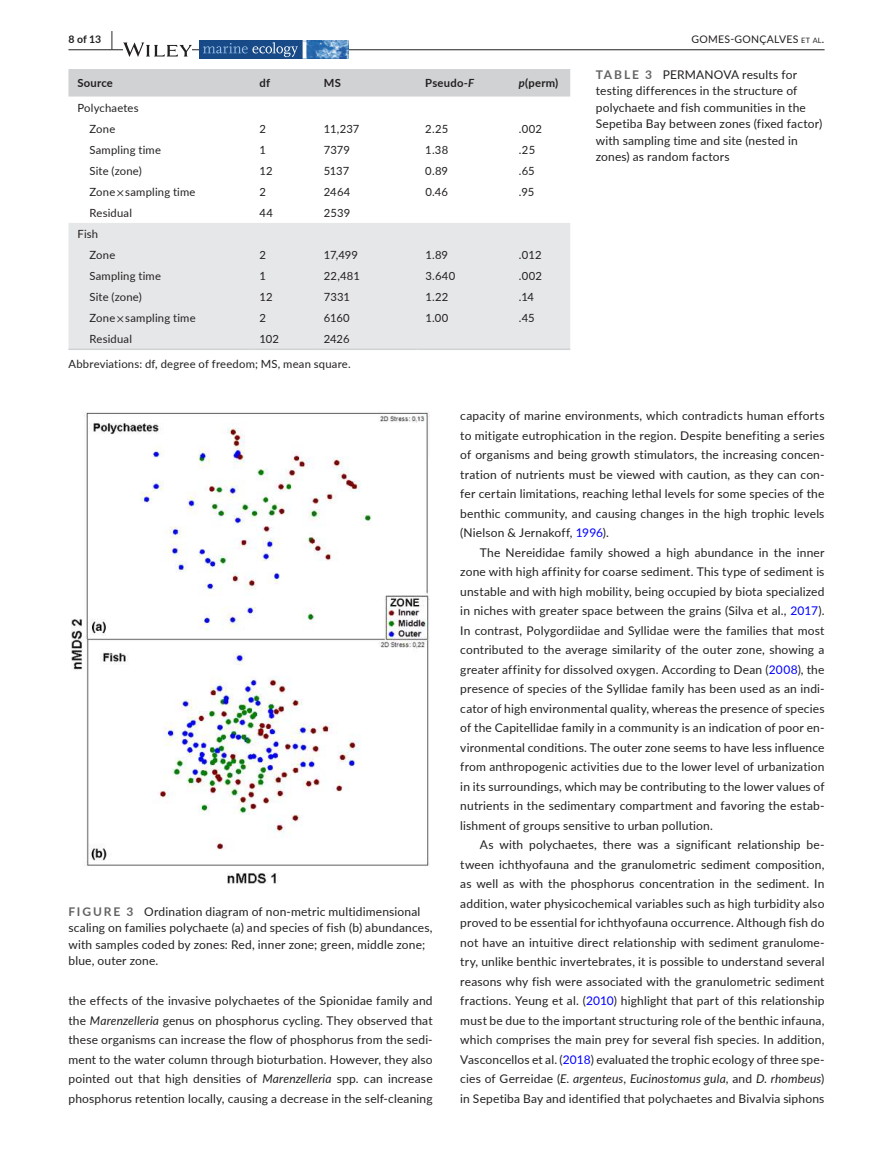
<style>
.page{position:relative;width:893px;height:1174px;background:#fff}
.page>*{position:absolute;margin:0;border:0;box-sizing:border-box;transform-origin:0 0}
.t1{font:12px/19.5px "Lato";letter-spacing:.015em;color:#231f20;text-align:justify}
.t2{font:11.25px/21px "Lato";letter-spacing:.015em;color:#231f20}
.t3{font:700 11.25px "Lato";letter-spacing:.02em;color:#231f20}
.t4{font:10.5px "Lato";letter-spacing:.025em;color:#231f20}
.t5{font:700 10.5px "Lato";color:#231f20}
.s1{font-size:19.5px}
.s2{font-size:7.35px}
.s3{font-style:italic}
.s4{font-family:"STIX"}
.s5{font-weight:700;color:#636366}
.s6{color:#00f}
</style>
<div class="page">
<hr style="left:68px;top:49px;width:756px;height:1px;background:#231f20">
<svg style="left:123px;top:42px;width:69px;height:15px"></svg>
<svg style="left:200px;top:41px;width:148px;height:17px;background:#406fa5"></svg>
<div style="left:68px;top:69px;width:502px;height:28px;background:#d1d2d4"></div>
<div style="left:68px;top:223px;width:502px;height:125px;background:#e6e7e9"></div>
<hr style="left:68px;top:348px;width:182px;height:2px;background:#d1d2d4">
<hr style="left:250px;top:348px;width:65px;height:2px;background:#d1d2d4">
<hr style="left:315px;top:348px;width:101px;height:2px;background:#d1d2d4">
<hr style="left:416px;top:348px;width:94px;height:2px;background:#d1d2d4">
<hr style="left:510px;top:348px;width:60px;height:2px;background:#d1d2d4">
<img style="left:72px;top:411px;width:357px;height:472px">
<p class="t5" style="left:68px;top:31px;width:46px">8 of 13 <span class="s1">|</span></p>
<p class="t4" style="left:692px;top:31px;width:134px">GOMES--GONÇALVES <span class="s2">et al</span>.</p>
<p class="t3" style="left:77px;top:75px;width:37px">Source</p>
<p class="t3" style="left:259px;top:75px;width:12px">df</p>
<p class="t3" style="left:324px;top:75px;width:19px">MS</p>
<p class="t3" style="left:425px;top:75px;width:50px">Pseudo-<span class="s3">F</span></p>
<p class="t3" style="left:519px;top:75px;width:41px"><span class="s3">p</span>(perm)</p>
<p class="t2" style="left:89px;top:96px;width:51px;text-indent:-12px">Polychaetes<br>Zone</p>
<p class="t2" style="left:259px;top:118px;width:8px">2</p>
<p class="t2" style="left:324px;top:118px;width:37px">11,237</p>
<p class="t2" style="left:425px;top:118px;width:25px">2.25</p>
<p class="t2" style="left:519px;top:118px;width:25px">.002</p>
<p class="t2" style="left:89px;top:139px;width:73px">Sampling time</p>
<p class="t2" style="left:259px;top:139px;width:8px">1</p>
<p class="t2" style="left:324px;top:139px;width:28px">7379</p>
<p class="t2" style="left:425px;top:139px;width:24px">1.38</p>
<p class="t2" style="left:519px;top:139px;width:18px">.25</p>
<p class="t2" style="left:89px;top:160px;width:54px">Site (zone)</p>
<p class="t2" style="left:259px;top:160px;width:15px">12</p>
<p class="t2" style="left:324px;top:160px;width:27px">5137</p>
<p class="t2" style="left:425px;top:160px;width:24px">0.89</p>
<p class="t2" style="left:519px;top:160px;width:17px">.65</p>
<p class="t2" style="left:89px;top:181px;width:108px">Zone <span class="s4">×</span> sampling time</p>
<p class="t2" style="left:259px;top:181px;width:8px">2</p>
<p class="t2" style="left:324px;top:181px;width:28px">2464</p>
<p class="t2" style="left:425px;top:181px;width:24px">0.46</p>
<p class="t2" style="left:519px;top:181px;width:17px">.95</p>
<p class="t2" style="left:89px;top:202px;width:44px">Residual</p>
<p class="t2" style="left:259px;top:202px;width:15px">44</p>
<p class="t2" style="left:324px;top:202px;width:28px">2539</p>
<p class="t2" style="left:89px;top:223px;width:27px;text-indent:-12px">Fish<br>Zone</p>
<p class="t2" style="left:259px;top:244px;width:8px">2</p>
<p class="t2" style="left:324px;top:244px;width:36px">17,499</p>
<p class="t2" style="left:425px;top:244px;width:24px">1.89</p>
<p class="t2" style="left:519px;top:244px;width:24px">.012</p>
<p class="t2" style="left:89px;top:265px;width:73px">Sampling time</p>
<p class="t2" style="left:259px;top:265px;width:8px">1</p>
<p class="t2" style="left:324px;top:265px;width:38px">22,481</p>
<p class="t2" style="left:425px;top:265px;width:32px">3.640</p>
<p class="t2" style="left:519px;top:265px;width:25px">.002</p>
<p class="t2" style="left:89px;top:286px;width:54px">Site (zone)</p>
<p class="t2" style="left:259px;top:286px;width:15px">12</p>
<p class="t2" style="left:324px;top:286px;width:28px">7331</p>
<p class="t2" style="left:425px;top:286px;width:25px">1.22</p>
<p class="t2" style="left:519px;top:286px;width:17px">.14</p>
<p class="t2" style="left:89px;top:307px;width:108px">Zone <span class="s4">×</span> sampling time</p>
<p class="t2" style="left:260px;top:307px;width:8px">2</p>
<p class="t2" style="left:324px;top:307px;width:27px">6160</p>
<p class="t2" style="left:425px;top:307px;width:25px">1.00</p>
<p class="t2" style="left:519px;top:307px;width:17px">.45</p>
<p class="t2" style="left:89px;top:328px;width:44px">Residual</p>
<p class="t2" style="left:260px;top:328px;width:21px">102</p>
<p class="t2" style="left:324px;top:328px;width:27px">2426</p>
<p class="t2" style="left:69px;top:353px;width:284px">Abbreviations: df, degree of freedom; MS, mean square.</p>
<p class="t1" style="left:596px;top:66px;width:228px;line-height:16.5px;text-align:left"><span class="s5">TABLE 3</span> PERMANOVA results for testing differences in the structure of polychaete and fish communities in the Sepetiba Bay between zones (fixed factor) with sampling time and site (nested in zones) as random factors</p>
<p class="t1" style="left:68px;top:902px;width:366px;line-height:16.5px;text-align:left"><span class="s5">FIGURE 3</span> Ordination diagram of non-metric multidimensional scaling on families polychaete (a) and species of fish (b) abundances, with samples coded by zones: Red, inner zone; green, middle zone; blue, outer zone.</p>
<p class="t1" style="left:68px;top:990px;width:366px">the effects of the invasive polychaetes of the Spionidae family and the <span class="s3">Marenzelleria</span> genus on phosphorus cycling. They observed that these organisms can increase the flow of phosphorus from the sedi&shy;ment to the water column through bioturbation. However, they also pointed out that high densities of <span class="s3">Marenzelleria</span> spp. can increase phosphorus retention locally, causing a decrease in the self-cleaning</p>
<p class="t1" style="left:460px;top:405px;width:366px">capacity of marine environments, which contradicts human efforts to mitigate eutrophication in the region. Despite benefiting a series of organisms and being growth stimulators, the increasing concen&shy;tration of nutrients must be viewed with caution, as they can con&shy;fer certain limitations, reaching lethal levels for some species of the benthic community, and causing changes in the high trophic levels (Nielson &amp; Jernakoff, <span class="s6">1996</span>).</p>
<p class="t1" style="left:460px;top:542px;width:366px;text-indent:20px">The Nereididae family showed a high abundance in the inner zone with high affinity for coarse sediment. This type of sediment is unstable and with high mobility, being occupied by biota specialized in niches with greater space between the grains (Silva et al., <span class="s6">2017</span>).<br>In contrast, Polygordiidae and Syllidae were the families that most contributed to the average similarity of the outer zone, showing a greater affinity for dissolved oxygen. According to Dean (<span class="s6">2008</span>), the presence of species of the Syllidae family has been used as an indi&shy;cator of high environmental quality, whereas the presence of species of the Capitellidae family in a community is an indication of poor en&shy;vironmental conditions. The outer zone seems to have less influence from anthropogenic activities due to the lower level of urbanization in its surroundings, which may be contributing to the lower values of nutrients in the sedimentary compartment and favoring the estab&shy;lishment of groups sensitive to urban pollution.</p>
<p class="t1" style="left:460px;top:834px;width:366px;text-indent:20px">As with polychaetes, there was a significant relationship be&shy;tween ichthyofauna and the granulometric sediment composition, as well as with the phosphorus concentration in the sediment. In addition, water physicochemical variables such as high turbidity also proved to be essential for ichthyofauna occurrence. Although fish do not have an intuitive direct relationship with sediment granulome&shy;try, unlike benthic invertebrates, it is possible to understand several reasons why fish were associated with the granulometric sediment fractions. Yeung et al. (<span class="s6">2010</span>) highlight that part of this relationship must be due to the important structuring role of the benthic infauna, which comprises the main prey for several fish species. In addition, Vasconcellos et al. (<span class="s6">2018</span>) evaluated the trophic ecology of three spe&shy;cies of Gerreidae (<span class="s3">E. argenteus</span>, <span class="s3">Eucinostomus gula</span>, and <span class="s3">D. rhombeus</span>) in Sepetiba Bay and identified that polychaetes and Bivalvia siphons</p>
</div>
